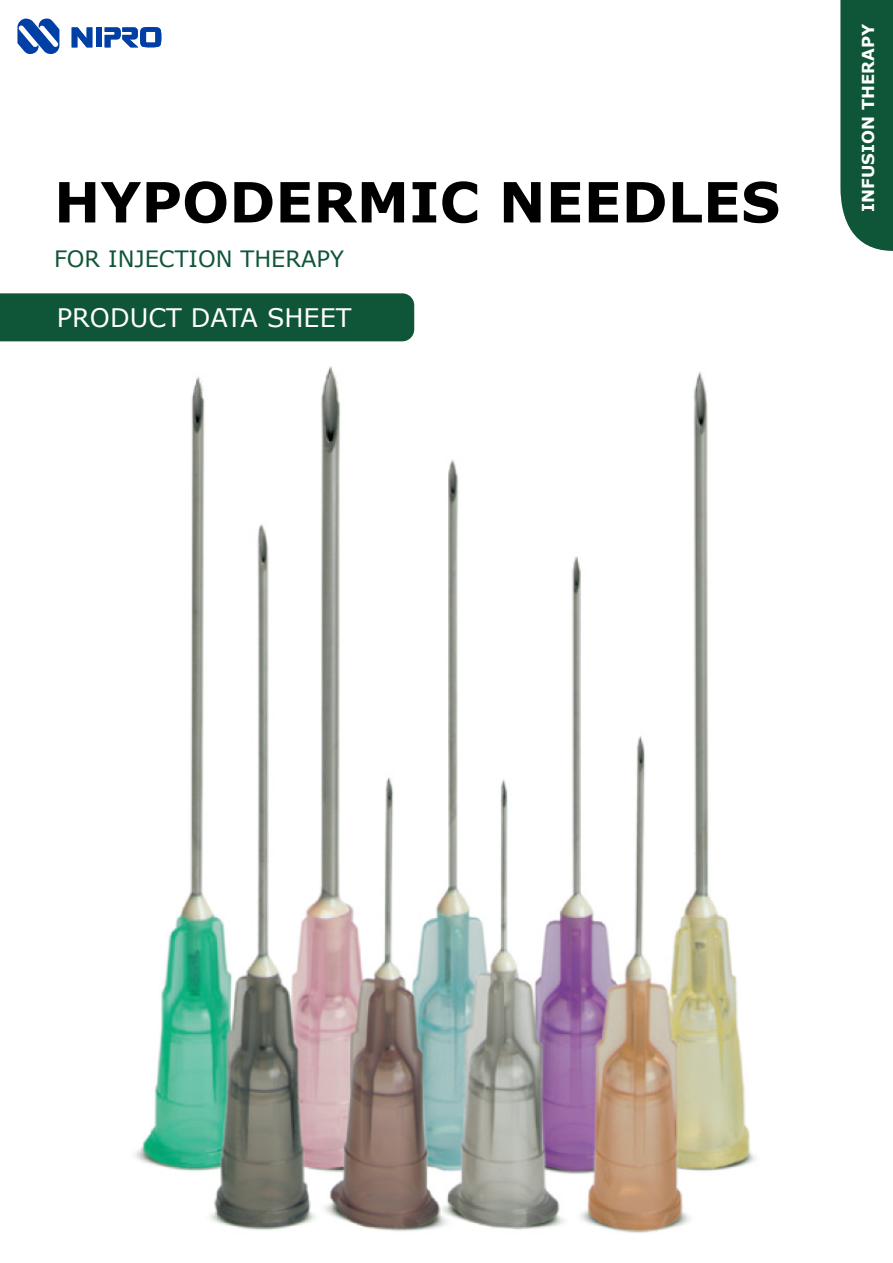
<style>
.page{position:relative;width:893px;height:1263px;background:#fff}
.page>*{position:absolute;margin:0;border:0;box-sizing:border-box;transform-origin:0 0}
.t1{font:700 55.5px "Verdana";color:#000}
.t2{font:25.5px "Verdana";color:#fff}
.t3{font:22.5px "Verdana";color:#0f5537}
.t4{font:700 16.5px "Verdana";color:#fff}
</style>
<div class="page">
<img style="left:116px;top:324px;width:640px;height:909px">
<svg style="left:72px;top:27px;width:20px;height:20px"></svg>
<div style="left:96px;top:27px;width:5px;height:20px;background:#0040a6"></div>
<svg style="left:105px;top:27px;width:56px;height:20px"></svg>
<svg style="left:17px;top:19px;width:42px;height:35px"></svg>
<div style="left:840px;top:0;width:53px;height:251px;background:#0f5537"></div>
<div style="left:0;top:293px;width:414px;height:48px;background:#0f5537"></div>
<p class="t1" style="left:54px;top:163px;width:728px">HYPODERMIC NEEDLES</p>
<p class="t3" style="left:54px;top:243px;width:292px">FOR INJECTION THERAPY</p>
<p class="t2" style="left:57px;top:300px;width:296px">PRODUCT DATA SHEET</p>
<p class="t4" style="left:856px;top:212px;width:189px;rotate:-90deg">INFUSION THERAPY</p>
</div>
